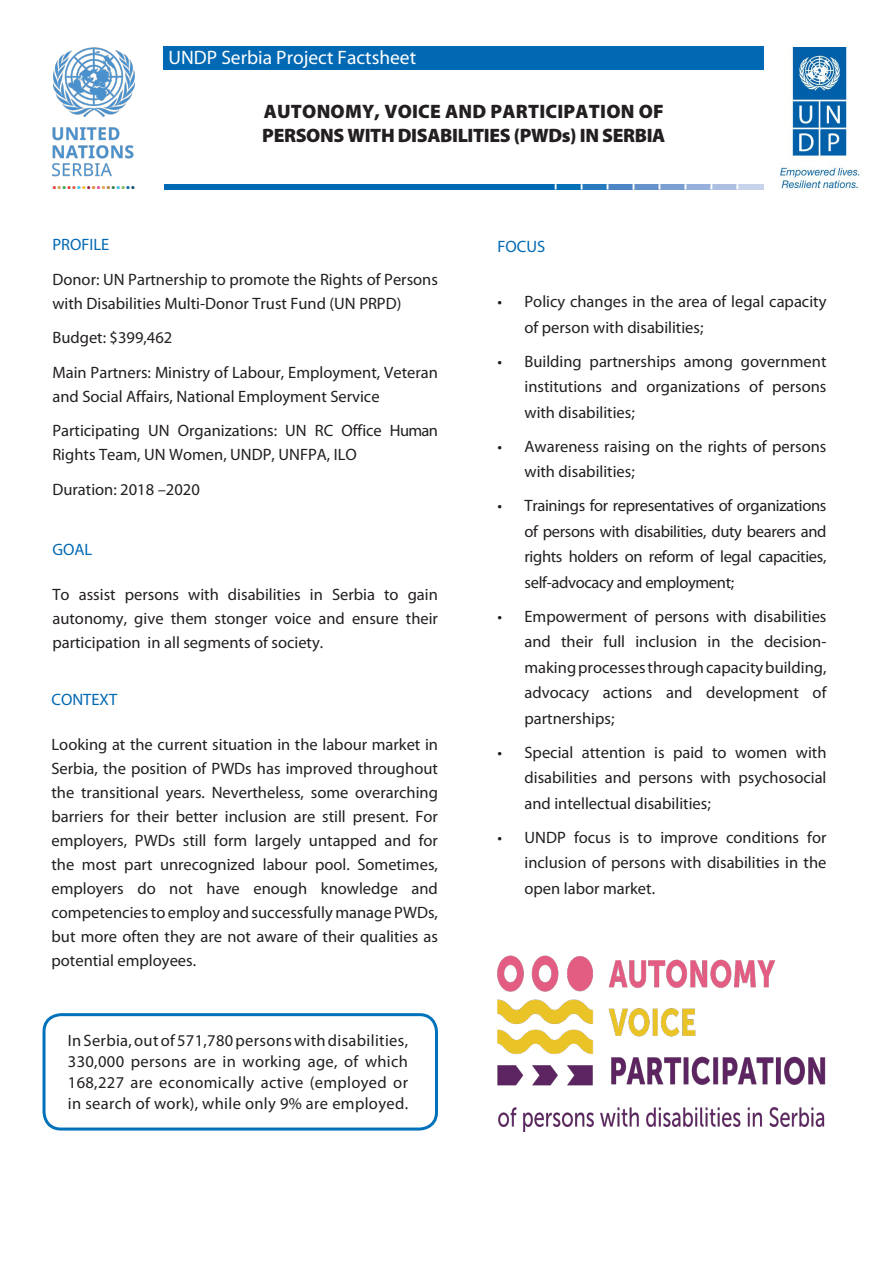
<style>
.page{position:relative;width:893px;height:1263px;background:#fff}
.page>*{position:absolute;margin:0;border:0;box-sizing:border-box;transform-origin:0 0}
.t1{font:900 19.5px "Myriad Pro";letter-spacing:-.02em;color:#231f20}
.t2{font:900 19.5px "Myriad Pro";letter-spacing:.01em;color:#231f20}
.t3{font:19.5px "Myriad Pro";color:#fff}
.t4{font:16.5px/25.5px "Myriad Pro";color:#231f20;text-align:justify}
.t5{font:16.5px "Myriad Pro";color:#0168b3}
</style>
<div class="page">
<div style="left:164px;top:47px;width:600px;height:23px;background:#0168b3"></div>
<img style="left:780px;top:47px;width:80px;height:142px">
<div style="left:738px;top:184px;width:26px;height:5px;background:#c6d3eb"></div>
<div style="left:660px;top:184px;width:25px;height:5px;background:#7c9fd2"></div>
<div style="left:634px;top:184px;width:25px;height:5px;background:#6692cb"></div>
<div style="left:608px;top:184px;width:25px;height:5px;background:#4c85c3"></div>
<div style="left:712px;top:184px;width:26px;height:5px;background:#acbfe1"></div>
<div style="left:685px;top:184px;width:27px;height:5px;background:#95b0da"></div>
<div style="left:164px;top:184px;width:392px;height:5px;background:#0168b3"></div>
<div style="left:581px;top:184px;width:26px;height:5px;background:#277abe"></div>
<div style="left:555px;top:184px;width:26px;height:5px;background:#0470b7"></div>
<div style="left:43px;top:1013px;width:395px;height:117px;border:3px solid #0071bb;border-radius:17px"></div>
<img style="left:497px;top:955px;width:329px;height:177px">
<img style="left:52px;top:47px;width:84px;height:141px">
<p class="t3" style="left:168px;top:47px;width:249px">UNDP Serbia Project Factsheet</p>
<p class="t2" style="left:264px;top:101px;width:402px">AUTONOMY, VOICE AND PARTICIPATION OF</p>
<p class="t1" style="left:262px;top:124px;width:405px">PERSONS WITH DISABILITIES (PWDs) IN SERBIA</p>
<p class="t5" style="left:52px;top:236px;width:58px">PROFILE</p>
<p class="t4" style="left:52px;top:267px;width:387px;line-height:24px">Donor: UN Partnership to promote the Rights of Persons with Disabilities Multi-Donor Trust Fund (UN PRPD)</p>
<p class="t4" style="left:52px;top:325px;width:121px">Budget: $399,462</p>
<p class="t4" style="left:52px;top:360px;width:387px;line-height:24px">Main Partners: Ministry of Labour, Employment, Veteran and Social Affairs, National Employment Service</p>
<p class="t4" style="left:52px;top:419px;width:387px;line-height:24px">Participating UN Organizations: UN RC Office Human<br>Rights Team, UN Women, UNDP, UNFPA, ILO</p>
<p class="t4" style="left:52px;top:477px;width:149px">Duration: 2018 –2020</p>
<p class="t5" style="left:52px;top:540px;width:41px">GOAL</p>
<p class="t4" style="left:52px;top:583px;width:387px;line-height:24px">To assist persons with disabilities in Serbia to gain autonomy, give them stonger voice and ensure their participation in all segments of society.</p>
<p class="t5" style="left:52px;top:690px;width:67px">CONTEXT</p>
<p class="t4" style="left:52px;top:733px;width:388px;line-height:24px">Looking at the current situation in the labour market in Serbia, the position of PWDs has improved throughout the transitional years. Nevertheless, some overarching barriers for their better inclusion are still present. For employers, PWDs still form largely untapped and for the most part unrecognized labour pool. Sometimes, employers do not have enough knowledge and competencies to employ and successfully manage PWDs, but more often they are not aware of their qualities as potential employees.</p>
<p class="t4" style="left:68px;top:1030px;width:342px;line-height:21px">In Serbia, out of 571,780 persons with disabilities, 330,000 persons are in working age, of which 168,227 are economically active (employed or in search of work), while only 9% are employed.</p>
<p class="t5" style="left:497px;top:237px;width:49px">FOCUS</p>
<p class="t4" style="left:524px;top:289px;width:303px;text-indent:-27px">• Policy changes in the area of legal capacity of person with disabilities;</p>
<p class="t4" style="left:524px;top:349px;width:303px;text-indent:-27px">• Building partnerships among government institutions and organizations of persons with disabilities;</p>
<p class="t4" style="left:524px;top:434px;width:303px;text-indent:-27px">• Awareness raising on the rights of persons with disabilities;</p>
<p class="t4" style="left:524px;top:493px;width:303px;text-indent:-27px">• Trainings for representatives of organizations of persons with disabilities, duty bearers and rights holders on reform of legal capacities, self-advocacy and employment;</p>
<p class="t4" style="left:524px;top:604px;width:303px;text-indent:-27px">• Empowerment of persons with disabilities and their full inclusion in the decision&shy;making processes through capacity building, advocacy actions and development of partnerships;</p>
<p class="t4" style="left:524px;top:740px;width:303px;text-indent:-27px">• Special attention is paid to women with disabilities and persons with psychosocial and intellectual disabilities;</p>
<p class="t4" style="left:524px;top:825px;width:303px;text-indent:-27px">• UNDP focus is to improve conditions for inclusion of persons with disabilities in the open labor market.</p>
</div>
